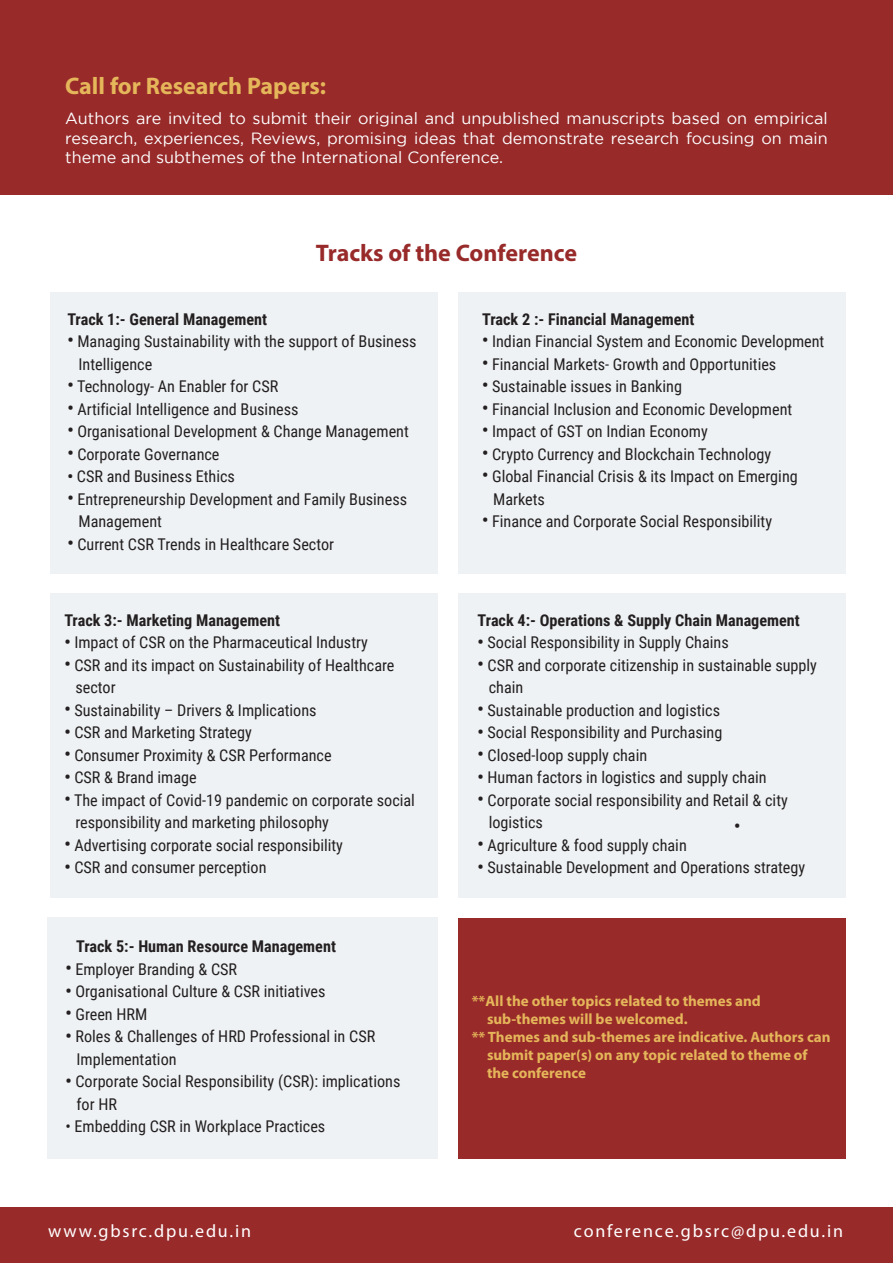
<style>
.page{position:relative;width:893px;height:1263px;background:#fff}
.page>*{position:absolute;margin:0;border:0;box-sizing:border-box;transform-origin:0 0}
.t1{font:700 24px "Myriad Pro";color:#e5b65a}
.t2{font:700 24px "Myriad Pro";color:#982a2a}
.t3{font:18px "Myriad Pro";letter-spacing:.1em;color:#fff}
.t4{font:700 17.55px "Roboto Condensed";color:#231f20}
.t5{font:16.2px/22.5px "Roboto Condensed";color:#231f20}
.t6{font:16.2px/19.5px "Gotham";color:#fff;text-align:justify}
.t7{font:700 16.2px "Roboto Condensed";color:#231f20}
.t8{font:700 15px "Myriad Pro";color:#e5b65a}
.s1{font-weight:700;font-size:17.55px}
.s2{font-weight:700}
</style>
<div class="page">
<div style="left:458px;top:918px;width:388px;height:240px;background:#982a2a"></div>
<div style="left:0;top:0;width:893px;height:195px;background:#982a2a"></div>
<div style="left:50px;top:593px;width:388px;height:304px;background:#eef2f4"></div>
<div style="left:47px;top:918px;width:391px;height:241px;background:#eef2f4"></div>
<div style="left:459px;top:593px;width:387px;height:304px;background:#eef2f4"></div>
<div style="left:50px;top:292px;width:388px;height:281px;background:#eef2f4"></div>
<div style="left:459px;top:292px;width:387px;height:281px;background:#eef2f4"></div>
<div style="left:0;top:1207px;width:893px;height:56px;background:#982a2a"></div>
<h1 class="t1" style="left:65px;top:70px;width:262px">Call for Research Papers:</h1>
<p class="t6" style="left:65px;top:108px;width:764px">Authors are invited to submit their original and unpublished manuscripts based on empirical research, experiences, Reviews, promising ideas that demonstrate research focusing on main theme and subthemes of the International Conference.</p>
<h1 class="t2" style="left:316px;top:237px;width:262px">Tracks of the Conference</h1>
<p class="t7" style="left:67px;top:307px;width:201px">Track 1:- General Management</p>
<p class="t5" style="left:78px;top:329px;width:339px;text-indent:-11px"><span class="s1">•</span> Managing Sustainability with the support of Business<br>Intelligence</p>
<p class="t5" style="left:67px;top:374px;width:212px"><span class="s1">•</span> Technology- An Enabler for CSR</p>
<p class="t5" style="left:67px;top:397px;width:233px"><span class="s1">•</span> Artificial Intelligence and Business</p>
<p class="t5" style="left:67px;top:419px;width:343px"><span class="s1">•</span> Organisational Development &amp; Change Management</p>
<p class="t5" style="left:67px;top:442px;width:154px"><span class="s1">•</span> Corporate Governance</p>
<p class="t5" style="left:67px;top:464px;width:169px"><span class="s2">•</span> CSR and Business Ethics</p>
<p class="t5" style="left:78px;top:487px;width:330px;text-indent:-11px"><span class="s1">•</span> Entrepreneurship Development and Family Business<br>Management</p>
<p class="t5" style="left:67px;top:532px;width:268px"><span class="s1">•</span> Current CSR Trends in Healthcare Sector</p>
<p class="t7" style="left:64px;top:609px;width:217px">Track 3:- Marketing Management</p>
<p class="t5" style="left:64px;top:631px;width:305px"><span class="s1">•</span> Impact of CSR on the Pharmaceutical Industry</p>
<p class="t5" style="left:75px;top:653px;width:321px;text-indent:-11px"><span class="s1">•</span> CSR and its impact on Sustainability of Healthcare sector</p>
<p class="t5" style="left:64px;top:698px;width:254px"><span class="s1">•</span> Sustainability – Drivers &amp; Implications</p>
<p class="t5" style="left:64px;top:721px;width:189px"><span class="s1">•</span> CSR and Marketing Strategy</p>
<p class="t5" style="left:64px;top:743px;width:269px"><span class="s1">•</span> Consumer Proximity &amp; CSR Performance</p>
<p class="t5" style="left:64px;top:766px;width:134px"><span class="s1">•</span> CSR &amp; Brand image</p>
<p class="t5" style="left:75px;top:788px;width:341px;text-indent:-11px"><span class="s1">•</span> The impact of Covid-19 pandemic on corporate social responsibility and marketing philosophy</p>
<p class="t5" style="left:64px;top:833px;width:280px"><span class="s1">•</span> Advertising corporate social responsibility</p>
<p class="t5" style="left:64px;top:856px;width:204px"><span class="s1">•</span> CSR and consumer perception</p>
<p class="t7" style="left:76px;top:935px;width:261px">Track 5:- Human Resource Management</p>
<p class="t5" style="left:65px;top:957px;width:173px"><span class="s1">•</span> Employer Branding &amp; CSR</p>
<p class="t5" style="left:65px;top:980px;width:262px"><span class="s1">•</span> Organisational Culture &amp; CSR initiatives</p>
<p class="t5" style="left:65px;top:1002px;width:83px"><span class="s1">•</span> Green HRM</p>
<p class="t5" style="left:77px;top:1025px;width:300px;text-indent:-11px"><span class="s1">•</span> Roles &amp; Challenges of HRD Professional in CSR<br>Implementation</p>
<p class="t5" style="left:77px;top:1070px;width:325px;text-indent:-11px"><span class="s1">•</span> Corporate Social Responsibility (CSR): implications for HR</p>
<p class="t5" style="left:65px;top:1115px;width:261px">• Embedding CSR in Workplace Practices</p>
<p class="t7" style="left:482px;top:307px;width:214px">Track 2 :- Financial Management</p>
<p class="t5" style="left:482px;top:329px;width:344px"><span class="s1">•</span> Indian Financial System and Economic Development</p>
<p class="t5" style="left:482px;top:352px;width:296px"><span class="s1">•</span> Financial Markets- Growth and Opportunities</p>
<p class="t5" style="left:482px;top:374px;width:201px"><span class="s1">•</span> Sustainable issues in Banking</p>
<p class="t5" style="left:482px;top:397px;width:312px"><span class="s1">•</span> Financial Inclusion and Economic Development</p>
<p class="t5" style="left:482px;top:419px;width:227px"><span class="s1">•</span> Impact of GST on Indian Economy</p>
<p class="t5" style="left:482px;top:442px;width:291px"><span class="s1">•</span> Crypto Currency and Blockchain Technology</p>
<p class="t5" style="left:493px;top:464px;width:306px;text-indent:-11px"><span class="s1">•</span> Global Financial Crisis &amp; its Impact on Emerging<br>Markets</p>
<p class="t5" style="left:482px;top:509px;width:292px"><span class="s1">•</span> Finance and Corporate Social Responsibility</p>
<p class="t7" style="left:478px;top:609px;width:324px">Track 4:- Operations &amp; Supply Chain Management</p>
<p class="t5" style="left:478px;top:631px;width:253px"><span class="s1">•</span> Social Responsibility in Supply Chains</p>
<p class="t5" style="left:489px;top:653px;width:330px;text-indent:-11px"><span class="s1">•</span> CSR and corporate citizenship in sustainable supply chain</p>
<p class="t5" style="left:478px;top:698px;width:244px"><span class="s1">•</span> Sustainable production and logistics</p>
<p class="t5" style="left:478px;top:721px;width:246px"><span class="s1">•</span> Social Responsibility and Purchasing</p>
<p class="t5" style="left:478px;top:743px;width:171px"><span class="s1">•</span> Closed-loop supply chain</p>
<p class="t5" style="left:478px;top:766px;width:291px"><span class="s1">•</span> Human factors in logistics and supply chain</p>
<p class="t5" style="left:489px;top:788px;width:301px;text-indent:-11px"><span class="s1">•</span> Corporate social responsibility and Retail &amp; city logistics</p>
<p class="t5" style="left:478px;top:833px;width:211px"><span class="s1">•</span> Agriculture &amp; food supply chain</p>
<p class="t5" style="left:478px;top:856px;width:329px"><span class="s1">•</span> Sustainable Development and Operations strategy</p>
<p class="t4" style="left:734px;top:813px;width:8px">•</p>
<p class="t8" style="left:472px;top:991px;width:291px">**All the other topics related to themes and</p>
<p class="t8" style="left:487px;top:1009px;width:202px">sub-themes will be welcomed.</p>
<p class="t8" style="left:472px;top:1027px;width:360px">** Themes and sub-themes are indicative. Authors can</p>
<p class="t8" style="left:487px;top:1045px;width:322px">submit paper(s) on any topic related to theme of</p>
<p class="t8" style="left:487px;top:1063px;width:100px">the conference</p>
<p class="t3" style="left:48px;top:1220px;width:204px">www.gbsrc.dpu.edu.in</p>
<p class="t3" style="left:574px;top:1220px;width:271px">conference.gbsrc@dpu.edu.in</p>
</div>
